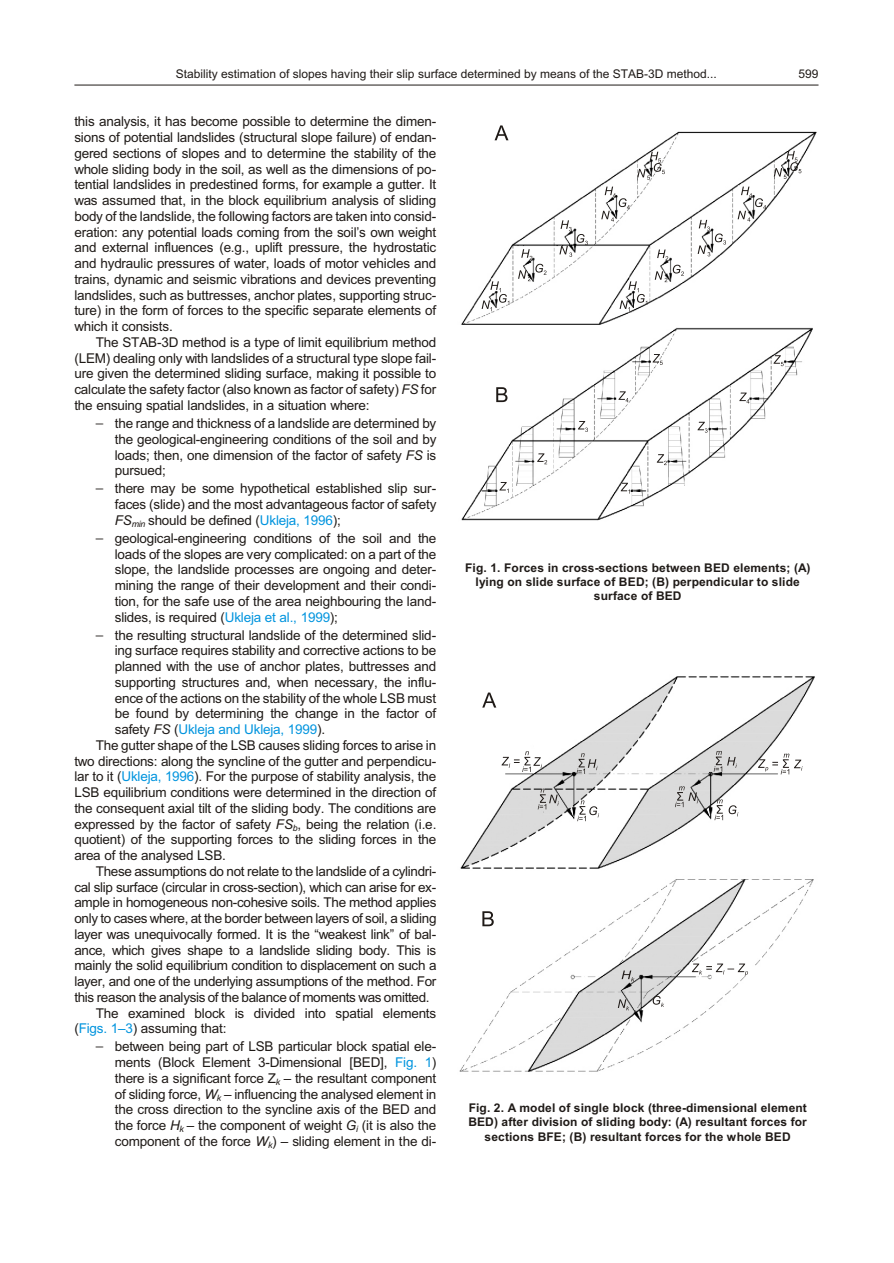
<style>
.page{position:relative;width:894px;height:1263px;background:#fff}
.page>*{position:absolute;margin:0;border:0;box-sizing:border-box;transform-origin:0 0}
.t1{font:13.5px/15.8px "Arial";letter-spacing:-.015em;color:#1f1a17;text-align:justify}
.t2{font:13.5px "Arial";letter-spacing:-.015em;color:#0094de}
.t3{font:700 12px/14.4px "Arial";letter-spacing:.01em;color:#1f1a17;text-align:center}
.t4{font:12px "Arial";color:#1f1a17}
.s1{font-style:italic}
.s2{font-family:"Avant Garde Bk BT";font-size:15px}
.s3{color:#0094de}
.s4{color:#1f1a17}
.s5{font-style:italic;color:#1f1a17}
</style>
<div class="page">
<hr style="left:74px;top:85px;width:745px;height:1px;background:#1f1a17">
<img style="left:461px;top:131px;width:356px;height:194px">
<img style="left:461px;top:327px;width:352px;height:194px">
<svg style="left:495px;top:125px;width:14px;height:15px"></svg>
<svg style="left:496px;top:387px;width:12px;height:15px"></svg>
<svg style="left:482px;top:281px;width:27px;height:30px"></svg>
<svg style="left:518px;top:249px;width:29px;height:32px"></svg>
<svg style="left:559px;top:220px;width:29px;height:37px"></svg>
<svg style="left:601px;top:187px;width:29px;height:35px"></svg>
<svg style="left:637px;top:152px;width:28px;height:28px"></svg>
<svg style="left:620px;top:281px;width:27px;height:30px"></svg>
<svg style="left:655px;top:250px;width:29px;height:32px"></svg>
<svg style="left:698px;top:220px;width:28px;height:36px"></svg>
<svg style="left:738px;top:187px;width:28px;height:35px"></svg>
<svg style="left:774px;top:151px;width:27px;height:28px"></svg>
<svg style="left:499px;top:482px;width:10px;height:11px"></svg>
<svg style="left:537px;top:453px;width:10px;height:11px"></svg>
<svg style="left:578px;top:421px;width:10px;height:11px"></svg>
<svg style="left:619px;top:391px;width:9px;height:11px"></svg>
<svg style="left:653px;top:354px;width:10px;height:11px"></svg>
<svg style="left:621px;top:483px;width:9px;height:11px"></svg>
<svg style="left:657px;top:454px;width:10px;height:11px"></svg>
<svg style="left:698px;top:422px;width:10px;height:11px"></svg>
<svg style="left:739px;top:393px;width:10px;height:10px"></svg>
<svg style="left:774px;top:355px;width:10px;height:11px"></svg>
<img style="left:460px;top:676px;width:355px;height:193px">
<img style="left:459px;top:879px;width:355px;height:193px">
<svg style="left:482px;top:693px;width:14px;height:15px"></svg>
<svg style="left:482px;top:911px;width:12px;height:15px"></svg>
<svg style="left:502px;top:751px;width:40px;height:21px"></svg>
<svg style="left:576px;top:753px;width:22px;height:21px"></svg>
<svg style="left:538px;top:789px;width:21px;height:20px"></svg>
<svg style="left:577px;top:800px;width:22px;height:21px"></svg>
<svg style="left:714px;top:751px;width:23px;height:21px"></svg>
<svg style="left:675px;top:786px;width:23px;height:21px"></svg>
<svg style="left:715px;top:799px;width:23px;height:21px"></svg>
<svg style="left:758px;top:754px;width:45px;height:20px"></svg>
<svg style="left:622px;top:971px;width:13px;height:11px"></svg>
<svg style="left:618px;top:999px;width:11px;height:11px"></svg>
<svg style="left:653px;top:996px;width:11px;height:11px"></svg>
<svg style="left:692px;top:964px;width:56px;height:12px"></svg>
<p class="t4" style="left:176px;top:69px;width:542px">Stability estimation of slopes having their slip surface determined by means of the STAB-3D method...</p>
<p class="t4" style="left:799px;top:69px;width:22px">599</p>
<p class="t1" style="left:74px;top:115px;width:364px">this anal y sis, it has be come pos si ble to de ter mine the di men - sions of po ten tial land slides (struc tural slope fail ure) of en dan - gered sec tions of slopes and to de ter mine the sta bil ity of the whole slid ing body in the soil, as well as the di men sions of po - ten tial land slides in pre des tined forms, for ex am ple a gut ter. It was as sumed that, in the block equi lib rium anal y sis of slid ing body of the land slide, the fol lowing fac tors are taken into con sid - er ation: any po ten tial loads com ing from the soil’s own weight and ex ter nal in flu ences (e.g., up lift pres sure, the hy dro static and hy drau lic pres sures of wa ter, loads of mo tor ve hi cles and trains, dy namic and seismic vi bra tions and de vices pre vent ing land slides, such as buttresses, an chor plates, sup port ing struc&shy;ture) in the form of forces to the spe cific sep a rate el e ments of which it consists.</p>
<p class="t1" style="left:74px;top:336px;width:364px;text-indent:21px">The STAB-3D method is a type of limit equi lib rium method (LEM) deal ing only with land slides of a structural type slope fail - ure given the de ter mined slid ing sur face, mak ing it pos si ble to cal cu late the safety fac tor (also known as fac tor of safety) <span class="s1">FS</span> for the en su ing spa tial land slides, in a sit u a tion where:</p>
<p class="t1" style="left:115px;top:417px;width:323px;text-indent:-19px"><span class="s2">–</span> the range and thick ness of a land slide are de ter mined by the geo log i cal-en gi neer ing con di tions of the soil and by loads; then, one di men sion of the fac tor of safety <span class="s1">FS</span> is pur sued;</p>
<p class="t1" style="left:115px;top:482px;width:323px;text-indent:-19px"><span class="s2">–</span> there may be some hy po thet i cal es tab lished slip sur&shy;faces (slide) and the most ad van ta geous fac tor of safety <span class="s1">FS</span><sub>min</sub> should be de fined (<span class="s3">Ukleja, 1996</span>);</p>
<p class="t1" style="left:115px;top:532px;width:323px;text-indent:-19px"><span class="s2">–</span> geo log i cal-en gi neer ing con di tions of the soil and the loads of the slopes are very com pli cated: on a part of the slope, the land slide pro cesses are on go ing and de ter - min ing the range of their de vel op ment and their con di - tion, for the safe use of the area neigh bour ing the land - slides, is re quired (<span class="s3">Ukleja et al., 1999</span>);</p>
<p class="t1" style="left:96px;top:628px;width:342px"><span class="s2">–</span> the re sult ing structural land slide of the de ter mined slid -</p>
<p class="t1" style="left:115px;top:644px;width:323px">ing sur face re quires sta bil ity and cor rec tive ac tions to be</p>
<p class="t1" style="left:115px;top:660px;width:323px">planned with the use of an chor plates, but tresses and</p>
<p class="t1" style="left:115px;top:676px;width:323px">sup port ing structures and, when nec es sary, the in flu -</p>
<p class="t1" style="left:115px;top:691px;width:323px">ence of the ac tions on the sta bil ity of the whole LSB must</p>
<p class="t1" style="left:115px;top:707px;width:323px">be found by de ter min ing the change in the fac tor of</p>
<p class="t2" style="left:115px;top:724px;width:212px"><span class="s4">safety</span> <span class="s5">FS</span> <span class="s4">(</span>Ukleja and Ukleja, 1999<span class="s4">).</span></p>
<p class="t1" style="left:96px;top:739px;width:342px">The gut ter shape of the LSB causes slid ing forces to arise in</p>
<p class="t1" style="left:74px;top:754px;width:363px">two di rec tions: along the syncline of the gutter and per pen dic u -</p>
<p class="t1" style="left:74px;top:770px;width:364px">lar to it (<span class="s3">Ukleja, 1996</span>). For the pur pose of sta bil ity anal y sis, the</p>
<p class="t1" style="left:74px;top:786px;width:363px">LSB equi lib rium con di tions were de ter mined in the di rec tion of</p>
<p class="t1" style="left:74px;top:802px;width:363px">the con se quent ax ial tilt of the slid ing body. The con di tions are</p>
<p class="t1" style="left:74px;top:817px;width:364px">ex pressed by the fac tor of safety <span class="s1">FS</span><sub>b</sub>, be ing the re la tion (i.e.</p>
<p class="t1" style="left:74px;top:833px;width:363px">quo tient) of the sup port ing forces to the slid ing forces in the</p>
<p class="t1" style="left:74px;top:849px;width:153px">area of the ana lysed LSB.</p>
<p class="t1" style="left:96px;top:865px;width:342px">These as sump tions do not re late to the land slide of a cy lin dri -</p>
<p class="t1" style="left:74px;top:880px;width:363px">cal slip surface (cir cu lar in cross-sec tion), which can arise for ex -</p>
<p class="t1" style="left:74px;top:896px;width:364px">am ple in ho mo ge neous non-co he sive soils. The method ap plies</p>
<p class="t1" style="left:74px;top:912px;width:364px">only to cases where, at the bor der be tween lay ers of soil, a slid ing</p>
<p class="t1" style="left:74px;top:928px;width:363px">layer was un equiv o cally formed. It is the “weak est link” of bal -</p>
<p class="t1" style="left:74px;top:943px;width:363px">ance, which gives shape to a land slide slid ing body. This is</p>
<p class="t1" style="left:74px;top:959px;width:364px">mainly the solid equi lib rium con di tion to displace ment on such a</p>
<p class="t1" style="left:74px;top:975px;width:363px">layer, and one of the un der ly ing as sump tions of the method. For</p>
<p class="t1" style="left:74px;top:991px;width:357px">this rea son the anal y sis of the bal ance of mo ments was omit ted.</p>
<p class="t1" style="left:96px;top:1006px;width:342px">The ex am ined block is di vided into spa tial el e ments</p>
<p class="t1" style="left:74px;top:1022px;width:154px">(<span class="s3">Figs. 1–3</span>) as sum ing that:</p>
<p class="t1" style="left:115px;top:1040px;width:323px;text-indent:-19px"><span class="s2">–</span> be tween be ing part of LSB par tic u lar block spa tial el e - ments (Block El e ment 3-Di men sional [BED], <span class="s3">Fig. 1</span>) there is a sig nif i cant force Z<sub>k</sub> – the re sul tant com po nent of slid ing force, <span class="s1">W</span><sub>k</sub> – in flu enc ing the ana lysed el e ment in the cross di rec tion to the syncline axis of the BED and the force <span class="s1">H</span><sub>k</sub> – the com po nent of weight <span class="s1">G</span><sub>i</sub> (it is also the com po nent of the force <span class="s1">W</span><sub>k</sub>) – slid ing el e ment in the di -</p>
<p class="t3" style="left:465px;top:561px;width:347px">Fig. 1. Forces in cross-sections between BED elements; (A) lying on slide surface of BED; (B) perpendicular to slide surface of BED</p>
<p class="t3" style="left:468px;top:1102px;width:340px">Fig. 2. A model of single block (three-dimensional element<br>BED) after division of sliding body: (A) resultant forces for sections BFE; (B) resultant forces for the whole BED</p>
</div>
